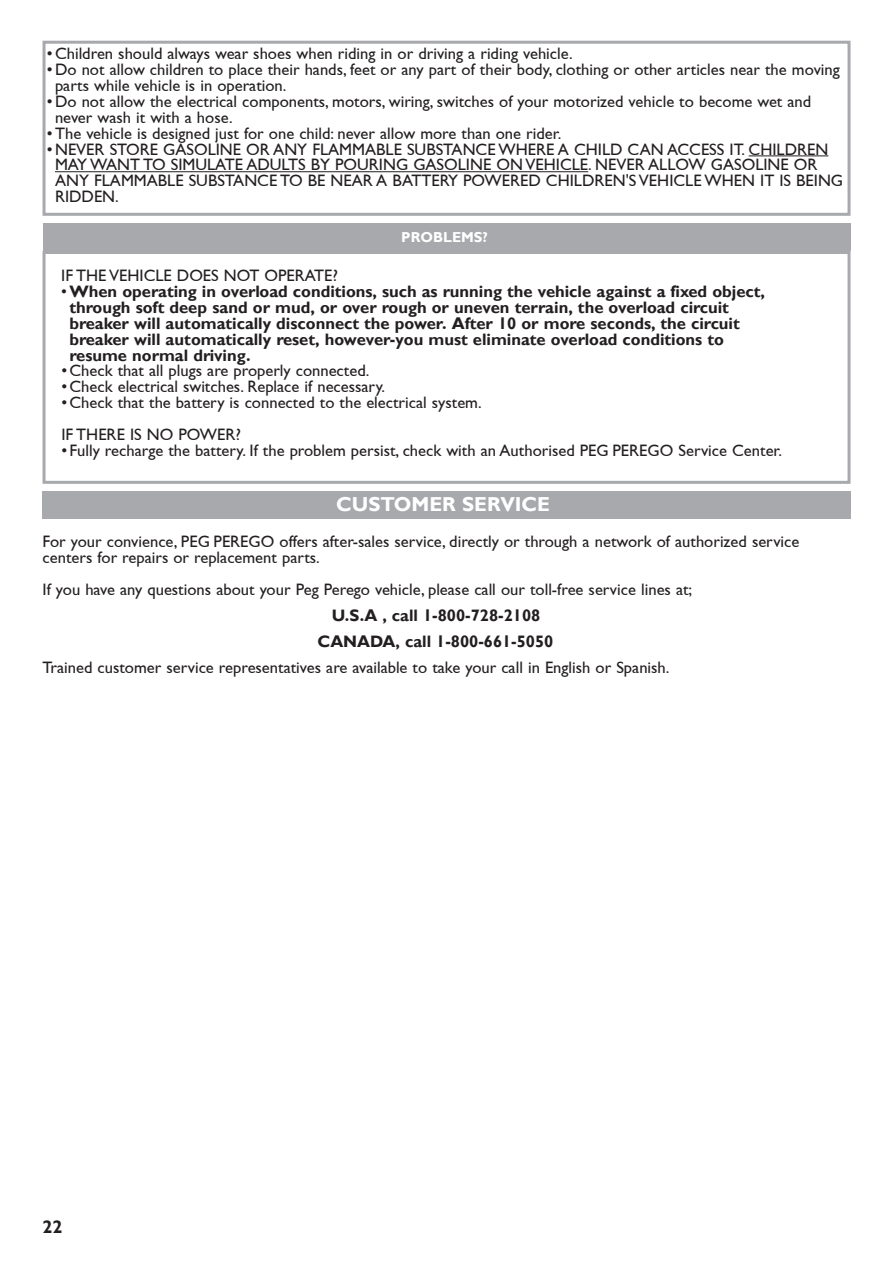
<style>
.page{position:relative;width:893px;height:1263px;background:#fff}
.page>*{position:absolute;margin:0;border:0;box-sizing:border-box;transform-origin:0 0}
.t1{font:700 20.1px "Gill Sans";color:#fff}
.t2{font:700 18px "Gill Sans";color:#231f20}
.t3{font:16.5px/15.9px "Gill Sans";color:#231f20}
.t4{font:700 16.5px/15.9px "Gill Sans";color:#231f20;text-align:center}
.t5{font:700 14.4px "Gill Sans";color:#fff}
.s1{font-weight:400}
</style>
<div class="page">
<div style="left:43px;top:491px;width:808px;height:27px;background:#a8a9ad"></div>
<div style="left:43px;top:251px;width:807px;height:233px;border:3px solid #a8a9ad"></div>
<div style="left:43px;top:224px;width:807px;height:27px;background:#a8a9ad"></div>
<div style="left:43px;top:41px;width:807px;height:175px;border:3px solid #a8a9ad"></div>
<hr style="left:749px;top:155px;width:79px;height:1px;background:#231f20">
<hr style="left:55px;top:171px;width:533px;height:1px;background:#231f20">
<p class="t3" style="left:47px;top:46px;width:527px">•Children should always wear shoes when riding in or driving a riding vehicle.</p>
<p class="t3" style="left:55px;top:62px;width:786px;text-indent:-8px">•Do not allow children to place their hands, feet or any part of their body, clothing or other articles near the moving parts while vehicle is in operation.</p>
<p class="t3" style="left:55px;top:93px;width:758px;text-indent:-8px">•Do not allow the electrical components, motors, wiring, switches of your motorized vehicle to become wet and never wash it with a hose.</p>
<p class="t3" style="left:47px;top:125px;width:516px">•The vehicle is designed just for one child: never allow more than one rider.</p>
<p class="t3" style="left:55px;top:141px;width:790px;text-indent:-8px">•NEVER STORE GASOLINE OR ANY FLAMMABLE SUBSTANCE WHERE A CHILD CAN ACCESS IT. CHILDREN MAY WANT TO SIMULATE ADULTS BY POURING GASOLINE ON VEHICLE. NEVER ALLOW GASOLINE OR ANY FLAMMABLE SUBSTANCE TO BE NEAR A BATTERY POWERED CHILDREN'S VEHICLE WHEN IT IS BEING RIDDEN.</p>
<p class="t5" style="left:401px;top:229px;width:88px">PROBLEMS?</p>
<p class="t3" style="left:61px;top:268px;width:278px">IF THE VEHICLE DOES NOT OPERATE?</p>
<p class="t4" style="left:69px;top:284px;width:697px;text-align:left;text-indent:-8px"><span class="s1">•</span>When operating in overload conditions, such as running the vehicle against a fixed object, through soft deep sand or mud, or over rough or uneven terrain, the overload circuit breaker will automatically disconnect the power. After 10 or more seconds, the circuit breaker will automatically reset, however-you must eliminate overload conditions to resume normal driving.</p>
<p class="t3" style="left:61px;top:363px;width:310px">•Check that all plugs are properly connected.</p>
<p class="t3" style="left:61px;top:379px;width:325px">•Check electrical switches. Replace if necessary.</p>
<p class="t3" style="left:61px;top:387px;width:422px;line-height:31.7px">•Check that the battery is connected to the electrical system.<br>IF THERE IS NO POWER?</p>
<p class="t3" style="left:61px;top:442px;width:722px">• Fully recharge the battery. If the problem persist, check with an Authorised PEG PEREGO Service Center.</p>
<p class="t1" style="left:336px;top:492px;width:215px">CUSTOMER SERVICE</p>
<p class="t3" style="left:43px;top:534px;width:758px">For your convience, PEG PEREGO offers after-sales service, directly or through a network of authorized service centers for repairs or replacement parts.</p>
<p class="t3" style="left:43px;top:581px;width:651px">If you have any questions about your Peg Perego vehicle, please call our toll-free service lines at;</p>
<p class="t4" style="left:318px;top:602px;width:237px;line-height:26px">U.S.A , call 1-800-728-2108<br>CANADA, call 1-800-661-5050</p>
<p class="t3" style="left:43px;top:659px;width:628px">Trained customer service representatives are available to take your call in English or Spanish.</p>
<p class="t2" style="left:43px;top:1216px;width:21px">22</p>
</div>
